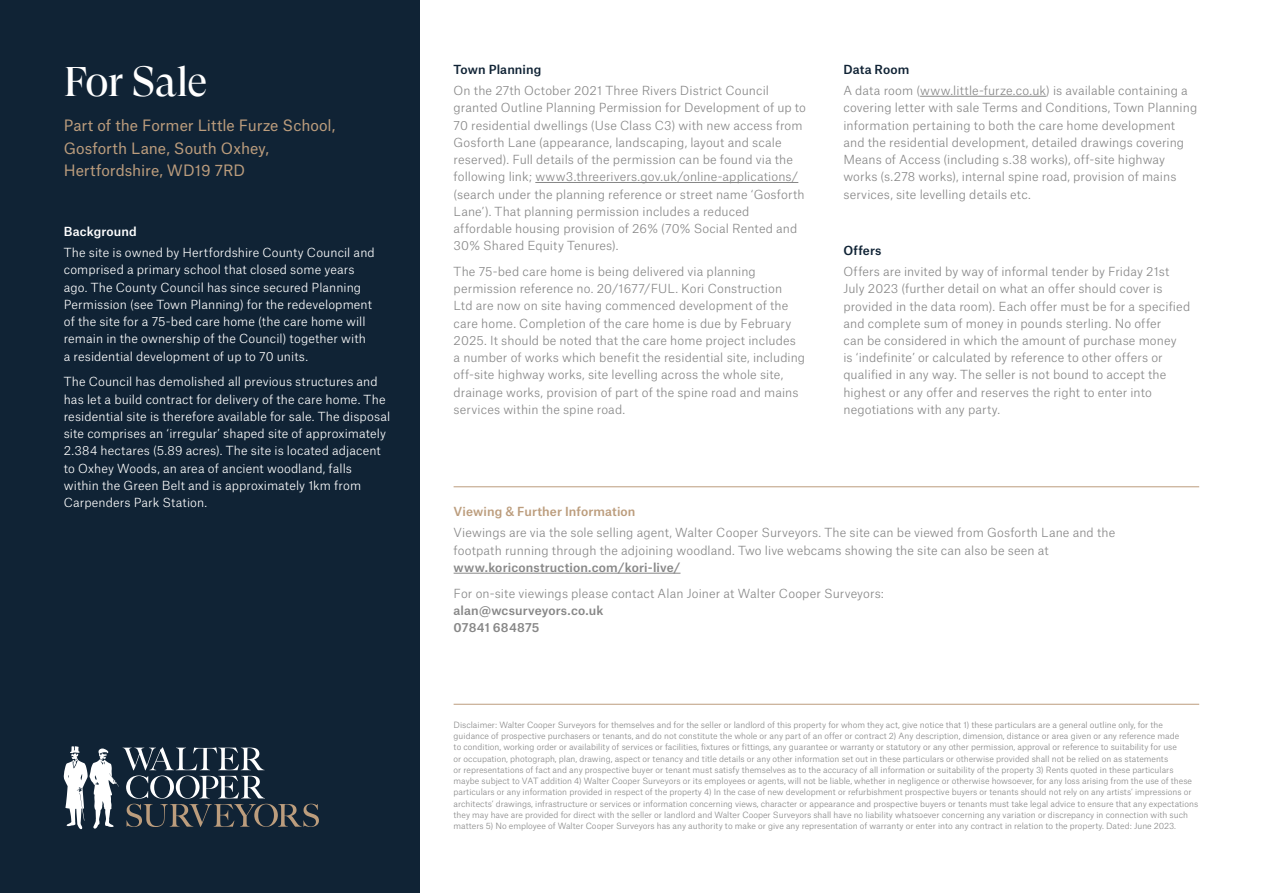
<style>
.page{position:relative;width:1263px;height:893px;background:#fff}
.page>*{position:absolute;margin:0;border:0;box-sizing:border-box;transform-origin:0 0}
.t1{font:42px "GT Super Display";letter-spacing:-.02em;color:#fff}
.t2{font:15px/22.5px "Atlas Grotesk";color:#bc9d7d}
.t3{font:300 12px/17.2px "Atlas Grotesk";letter-spacing:.01em;color:#878787}
.t4{font:300 12px/17.2px "Atlas Grotesk";letter-spacing:.01em;color:#fff}
.t5{font:500 12px/17.2px "Atlas Grotesk";letter-spacing:.01em;color:#878787}
.t6{font:500 12px "Atlas Grotesk";letter-spacing:.01em;color:#102335}
.t7{font:500 12px "Atlas Grotesk";letter-spacing:.01em;color:#bc9d7d}
.t8{font:500 12px "Atlas Grotesk";letter-spacing:.01em;color:#fff}
.t9{font:300 8.25px/11.2px "Atlas Grotesk";color:#878787}
</style>
<div class="page">
<div style="left:0;top:0;width:420px;height:893px;background:#102335"></div>
<svg style="left:64px;top:746px;width:255px;height:83px"></svg>
<hr style="left:535px;top:182px;width:263px;height:1px;background:#878787">
<hr style="left:920px;top:96px;width:126px;height:1px;background:#878787">
<hr style="left:454px;top:704px;width:745px;height:1px;background:#bc9d7d">
<hr style="left:454px;top:486px;width:745px;height:1px;background:#bc9d7d">
<hr style="left:454px;top:573px;width:226px;height:1px;background:#878787">
<h1 class="t1" style="left:64px;top:59px;width:145px">For Sale</h1>
<p class="t2" style="left:64px;top:113px;width:273px">Part of the Former Little Furze School,<br>Gosforth Lane, South Oxhey,<br>Hertfordshire, WD19 7RD</p>
<p class="t8" style="left:64px;top:221px;width:75px">Background</p>
<p class="t4" style="left:64px;top:243px;width:313px">The site is owned by Hertfordshire County Council and comprised a primary school that closed some years ago. The County Council has since secured Planning Permission (see Town Planning) for the redevelopment of the site for a 75-bed care home (the care home will remain in the ownership of the Council) together with a residential development of up to 70 units.</p>
<p class="t4" style="left:64px;top:372px;width:328px">The Council has demolished all previous structures and has let a build contract for delivery of the care home. The residential site is therefore available for sale. The disposal site comprises an ‘irregular’ shaped site of approximately 2.384 hectares (5.89 acres). The site is located adjacent to Oxhey Woods, an area of ancient woodland, falls<br>within the Green Belt and is approximately 1km from Carpenders Park Station.</p>
<p class="t6" style="left:454px;top:59px;width:89px">Town Planning</p>
<p class="t3" style="left:454px;top:81px;width:354px">On the 27th October 2021 Three Rivers District Council granted Outline Planning Permission for Development of up to 70 residential dwellings (Use Class C3) with new access from Gosforth Lane (appearance, landscaping, layout and scale reserved). Full details of the permission can be found via the following link; www3.threerivers.gov.uk/online-applications/ (search under the planning reference or street name ‘Gosforth Lane’). That planning permission includes a reduced affordable housing provision of 26% (70% Social Rented and 30% Shared Equity Tenures).</p>
<p class="t3" style="left:454px;top:262px;width:353px">The 75-bed care home is being delivered via planning permission reference no. 20/1677/FUL. Kori Construction<br>Ltd are now on site having commenced development of the care home. Completion of the care home is due by February 2025. It should be noted that the care home project includes a number of works which benefit the residential site, including off-site highway works, site levelling across the whole site, drainage works, provision of part of the spine road and mains services within the spine road.</p>
<p class="t6" style="left:843px;top:59px;width:68px">Data Room</p>
<p class="t3" style="left:843px;top:81px;width:355px">A data room (www.little-furze.co.uk) is available containing a covering letter with sale Terms and Conditions, Town Planning information pertaining to both the care home development and the residential development, detailed drawings covering Means of Access (including s.38 works), off-site highway works (s.278 works), internal spine road, provision of mains services, site levelling details etc.</p>
<p class="t6" style="left:843px;top:240px;width:40px">Offers</p>
<p class="t3" style="left:843px;top:262px;width:348px">Offers are invited by way of informal tender by Friday 21st July 2023 (further detail on what an offer should cover is provided in the data room). Each offer must be for a specified and complete sum of money in pounds sterling. No offer<br>can be considered in which the amount of purchase money<br>is ‘indefinite’ or calculated by reference to other offers or qualified in any way. The seller is not bound to accept the highest or any offer and reserves the right to enter into negotiations with any party.</p>
<p class="t7" style="left:454px;top:502px;width:183px">Viewing &amp; Further Information</p>
<p class="t3" style="left:454px;top:523px;width:663px">Viewings are via the sole selling agent, Walter Cooper Surveyors. The site can be viewed from Gosforth Lane and the footpath running through the adjoining woodland. Two live webcams showing the site can also be seen at</p>
<p class="t5" style="left:454px;top:557px;width:228px">www.koriconstruction.com/kori-live/</p>
<p class="t3" style="left:454px;top:583px;width:432px">For on-site viewings please contact Alan Joiner at Walter Cooper Surveyors:</p>
<p class="t5" style="left:454px;top:600px;width:151px">alan@wcsurveyors.co.uk<br>07841 684875</p>
<p class="t9" style="left:454px;top:718px;width:746px">Disclaimer: Walter Cooper Surveyors for themselves and for the seller or landlord of this property for whom they act, give notice that 1) these particulars are a general outline only, for the guidance of prospective purchasers or tenants, and do not constitute the whole or any part of an offer or contract 2) Any description, dimension, distance or area given or any reference made<br>to condition, working order or availability of services or facilities, fixtures or fittings, any guarantee or warranty or statutory or any other permission, approval or reference to suitability for use<br>or occupation, photograph, plan, drawing, aspect or tenancy and title details or any other information set out in these particulars or otherwise provided shall not be relied on as statements<br>or representations of fact and any prospective buyer or tenant must satisfy themselves as to the accuracy of all information or suitability of the property 3) Rents quoted in these particulars maybe subject to VAT addition 4) Walter Cooper Surveyors or its employees or agents, will not be liable, whether in negligence or otherwise howsoever, for any loss arising from the use of these particulars or any information provided in respect of the property 4) In the case of new development or refurbishment prospective buyers or tenants should not rely on any artists’ impressions or architects’ drawings, infrastructure or services or information concerning views, character or appearance and prospective buyers or tenants must take legal advice to ensure that any expectations they may have are provided for direct with the seller or landlord and Walter Cooper Surveyors shall have no liability whatsoever concerning any variation or discrepancy in connection with such matters 5) No employee of Walter Cooper Surveyors has any authority to make or give any representation of warranty or enter into any contract in relation to the property. Dated: June 2023.</p>
</div>
